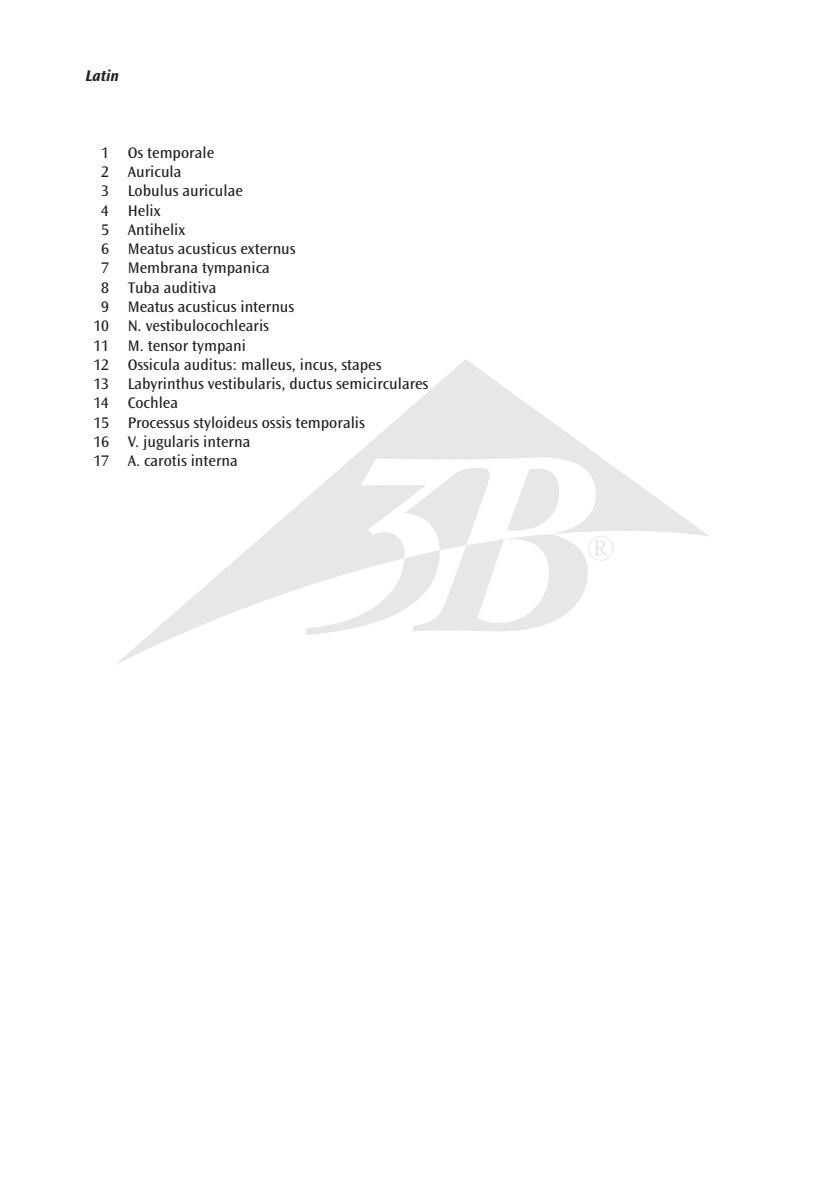
<style>
.page{position:relative;width:836px;height:1191px;background:#fff}
.page>*{position:absolute;margin:0;border:0;box-sizing:border-box;transform-origin:0 0}
.t1{font:36.2px "Perpetua";color:#e6e7e9}
.t2{font:16px "Ocean Sans";color:#231f20}
.t3{font:italic 700 16px "Ocean Sans";color:#231f20}
</style>
<div class="page">
<svg style="left:115px;top:359px;width:594px;height:306px"></svg>
<svg style="left:306px;top:457px;width:289px;height:178px"></svg>
<p class="t3" style="left:85px;top:66px;width:35px">Latin</p>
<p class="t2" style="left:101px;top:144px;width:114px">1 Os temporale</p>
<p class="t2" style="left:101px;top:163px;width:82px">2 Auricula</p>
<p class="t2" style="left:101px;top:182px;width:143px">3 Lobulus auriculae</p>
<p class="t2" style="left:101px;top:201px;width:61px">4 Helix</p>
<p class="t2" style="left:101px;top:221px;width:85px">5 Antihelix</p>
<p class="t2" style="left:101px;top:240px;width:196px">6 Meatus acusticus externus</p>
<p class="t2" style="left:101px;top:259px;width:170px">7 Membrana tympanica</p>
<p class="t2" style="left:101px;top:278px;width:117px">8 Tuba auditiva</p>
<p class="t2" style="left:101px;top:298px;width:194px">9 Meatus acusticus internus</p>
<p class="t2" style="left:93px;top:317px;width:177px">10 N. vestibulocochlearis</p>
<p class="t2" style="left:93px;top:336px;width:154px">11 M. tensor tympani</p>
<p class="t2" style="left:93px;top:356px;width:289px">12 Ossicula auditus: malleus, incus, stapes</p>
<p class="t2" style="left:93px;top:375px;width:336px">13 Labyrinthus vestibularis, ductus semicirculares</p>
<p class="t2" style="left:93px;top:394px;width:86px">14 Cochlea</p>
<p class="t2" style="left:93px;top:413px;width:273px">15 Processus styloideus ossis temporalis</p>
<p class="t2" style="left:93px;top:433px;width:158px">16 V. jugularis interna</p>
<p class="t2" style="left:93px;top:452px;width:146px">17 A. carotis interna</p>
<h1 class="t1" style="left:586px;top:530px;width:29px">®</h1>
</div>
